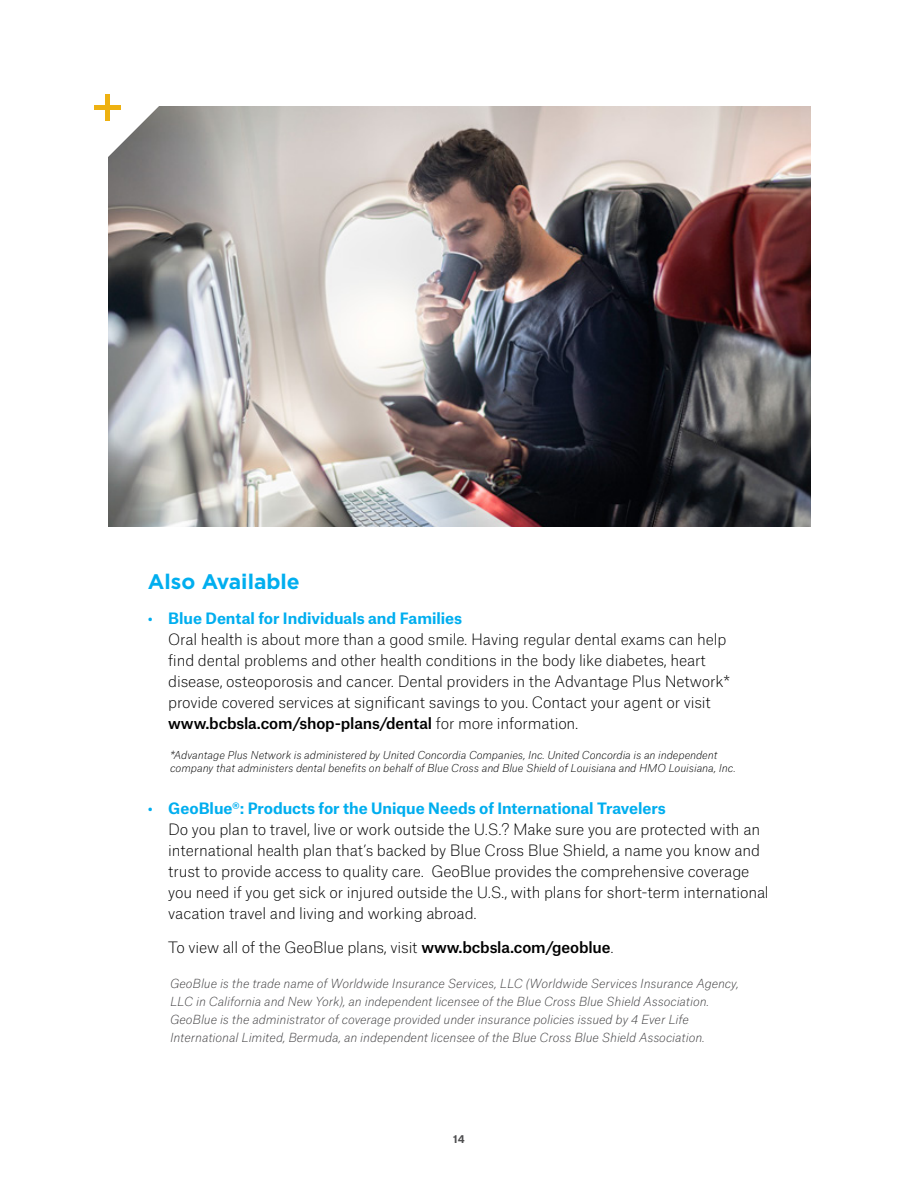
<style>
.page{position:relative;width:918px;height:1188px;background:#fff}
.page>*{position:absolute;margin:0;border:0;box-sizing:border-box;transform-origin:0 0}
.t1{font:700 21px "Gotham";color:#00aeef}
.t2{font:100 15px/21px "Atlas Grotesk";letter-spacing:-.01em;color:#000}
.t3{font:italic 100 12px/18px "Atlas Grotesk";color:#414042}
.t4{font:italic 100 10.5px/13.5px "Atlas Grotesk";color:#000}
.t5{font:700 10.5px "Atlas Grotesk";color:#4d4d4f}
.s1{font-weight:500;color:#00aeef}
.s2{font-weight:700;color:#00aeef}
.s3{font-weight:500}
</style>
<div class="page">
<img style="left:108px;top:107px;width:702px;height:419px">
<svg style="left:94px;top:94px;width:75px;height:75px"></svg>
<hr style="left:106px;top:95px;width:4px;height:26px;background:#eeb111">
<hr style="left:95px;top:106px;width:26px;height:4px;background:#eeb111">
<h3 class="t1" style="left:148px;top:568px;width:153px">Also Available</h3>
<p class="t2" style="left:168px;top:606px;width:563px;text-indent:-20px"><span class="s1">•</span> <span class="s2">Blue Dental for Individuals and Families<br></span>Oral health is about more than a good smile. Having regular dental exams can help find dental problems and other health conditions in the body like diabetes, heart disease, osteoporosis and cancer. Dental providers in the Advantage Plus Network* provide covered services at significant savings to you. Contact your agent or visit <span class="s3">www.bcbsla.com/shop-plans/dental</span> for more information.</p>
<p class="t4" style="left:170px;top:747px;width:567px">*Advantage Plus Network is administered by United Concordia Companies, Inc. United Concordia is an independent company that administers dental benefits on behalf of Blue Cross and Blue Shield of Louisiana and HMO Louisiana, Inc.</p>
<p class="t2" style="left:168px;top:796px;width:602px;text-indent:-20px"><span class="s1">•</span> <span class="s2">GeoBlue®: Products for the Unique Needs of International Travelers<br></span>Do you plan to travel, live or work outside the U.S.? Make sure you are protected with an international health plan that’s backed by Blue Cross Blue Shield, a name you know and trust to provide access to quality care. GeoBlue provides the comprehensive coverage you need if you get sick or injured outside the U.S., with plans for short-term international vacation travel and living and working abroad.</p>
<p class="t2" style="left:168px;top:936px;width:447px">To view all of the GeoBlue plans, visit <span class="s3">www.bcbsla.com/geoblue</span>.</p>
<p class="t3" style="left:170px;top:973px;width:570px">GeoBlue is the trade name of Worldwide Insurance Services, LLC (Worldwide Services Insurance Agency, LLC in California and New York), an independent licensee of the Blue Cross Blue Shield Association.<br>GeoBlue is the administrator of coverage provided under insurance policies issued by 4 Ever Life International Limited, Bermuda, an independent licensee of the Blue Cross Blue Shield Association.</p>
<p class="t5" style="left:453px;top:1130px;width:13px">14</p>
</div>
